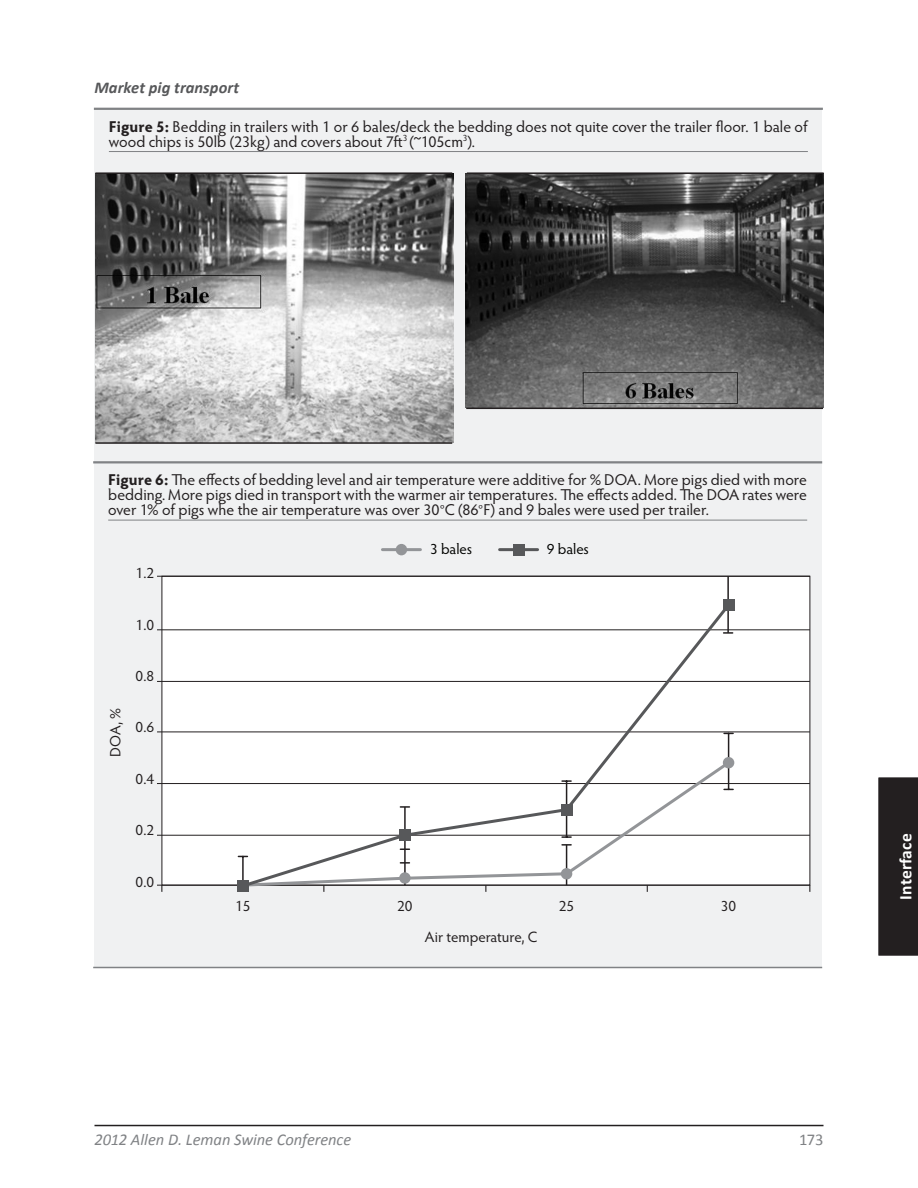
<style>
.page{position:relative;width:918px;height:1188px;background:#fff}
.page>*{position:absolute;margin:0;border:0;box-sizing:border-box;transform-origin:0 0}
.t1{font:700 17.55px "Calibri";letter-spacing:.01em;color:#fff}
.t2{font:italic 16.5px "Calibri";letter-spacing:-.005em;color:#808285}
.t3{font:italic 700 16.5px "Calibri";letter-spacing:.005em;color:#57585a}
.t4{font:16.5px "Calibri";color:#808285}
.Figure_caption{font:15.75px/15px "Hypatia Sans Pro";color:#231f20}
.t5{font:15px "Hypatia Sans Pro";color:#231f20}
.t6{font:15px "Hypatia Sans Pro";color:#040503}
.s1{font-weight:700}
.s2{font-family:"Garamond Premr Pro"}
</style>
<div class="page">
<hr style="left:94px;top:1125px;width:730px;height:1px;background:#231f20">
<div style="left:878px;top:777px;width:40px;height:179px;background:#231f20"></div>
<div style="left:94px;top:108px;width:728px;height:860px;background:#f0f1f2"></div>
<hr style="left:94px;top:108px;width:729px;height:2px;background:#808285">
<hr style="left:109px;top:151px;width:699px;height:1px;background:#808285">
<img style="left:95px;top:173px;width:358px;height:269px">
<img style="left:466px;top:173px;width:357px;height:235px">
<hr style="left:95px;top:172px;width:357px;height:2px;background:#231f20">
<hr style="left:95px;top:442px;width:357px;height:2px;background:#231f20">
<hr style="left:466px;top:408px;width:357px;height:1px;background:#231f20">
<hr style="left:467px;top:172px;width:357px;height:2px;background:#231f20">
<hr style="left:93px;top:461px;width:729px;height:2px;background:#808285">
<hr style="left:108px;top:520px;width:699px;height:1px;background:#808285">
<div style="left:162px;top:576px;width:648px;height:309px;background:#fff"></div>
<hr style="left:157px;top:630px;width:653px;height:1px;background:#231f20">
<hr style="left:157px;top:576px;width:653px;height:1px;background:#231f20">
<hr style="left:157px;top:681px;width:653px;height:1px;background:#231f20">
<hr style="left:157px;top:732px;width:653px;height:1px;background:#231f20">
<hr style="left:157px;top:783px;width:653px;height:1px;background:#231f20">
<hr style="left:157px;top:835px;width:653px;height:1px;background:#231f20">
<hr style="left:157px;top:885px;width:653px;height:1px;background:#231f20">
<hr style="left:727px;top:576px;width:2px;height:57px;background:#231f20">
<div style="left:723px;top:599px;width:11px;height:12px;background:#57585a"></div>
<div style="left:237px;top:880px;width:12px;height:12px;background:#57585a"></div>
<svg style="left:239px;top:609px;width:494px;height:281px"></svg>
<div style="left:513px;top:544px;width:11px;height:11px;background:#57585a"></div>
<div style="left:396px;top:544px;width:11px;height:11px;background:#939598;border-radius:50%"></div>
<hr style="left:382px;top:548px;width:38px;height:3px;background:#939598">
<hr style="left:500px;top:548px;width:38px;height:3px;background:#57585a">
<hr style="left:93px;top:967px;width:729px;height:1px;background:#808285">
<p class="t3" style="left:94px;top:77px;width:146px">Market pig transport</p>
<p class="Figure_caption" style="left:109px;top:118px;width:700px"><span class="s1">Figure 5:</span> Bedding in trailers with 1 or 6 bales/deck the bedding does not quite cover the trailer floor. 1 bale of wood chips is 50lb (23kg) and covers about 7ft<sup>3</sup> (~105cm<sup>3</sup>).</p>
<p class="Figure_caption" style="left:108px;top:472px;width:700px;text-align:justify"><span class="s1">Figure 6:</span> The effects of bedding level and air temperature were additive for % DOA. More pigs died with more bedding. More pigs died in transport with the warmer air temperatures. The effects added. The DOA rates were over 1% of pigs whe the air temperature was over 30<span class="s2">°</span>C (86<span class="s2">°</span>F) and 9 bales were used per trailer.</p>
<p class="t5" style="left:136px;top:563px;width:20px">1.2</p>
<p class="t5" style="left:136px;top:614px;width:20px">1.0</p>
<p class="t5" style="left:105px;top:757px;width:50px;rotate:-90deg">DOA, %</p>
<p class="t5" style="left:136px;top:666px;width:20px">0.8</p>
<p class="t5" style="left:136px;top:717px;width:20px">0.6</p>
<p class="t5" style="left:136px;top:769px;width:20px">0.4</p>
<p class="t5" style="left:136px;top:820px;width:20px">0.2</p>
<p class="t5" style="left:136px;top:872px;width:20px">0.0</p>
<p class="t6" style="left:430px;top:539px;width:44px">3 bales</p>
<p class="t6" style="left:547px;top:539px;width:44px">9 bales</p>
<p class="t5" style="left:235px;top:896px;width:17px">15</p>
<p class="t5" style="left:397px;top:896px;width:17px">20</p>
<p class="t5" style="left:559px;top:896px;width:17px">25</p>
<p class="t5" style="left:721px;top:896px;width:17px">30</p>
<p class="t5" style="left:425px;top:927px;width:114px">Air temperature, C</p>
<p class="t2" style="left:94px;top:1130px;width:258px">2012 Allen D. Leman Swine Conference</p>
<p class="t4" style="left:799px;top:1130px;width:26px">173</p>
<p class="t1" style="left:895px;top:900px;width:68px;rotate:-90deg">Interface</p>
</div>
